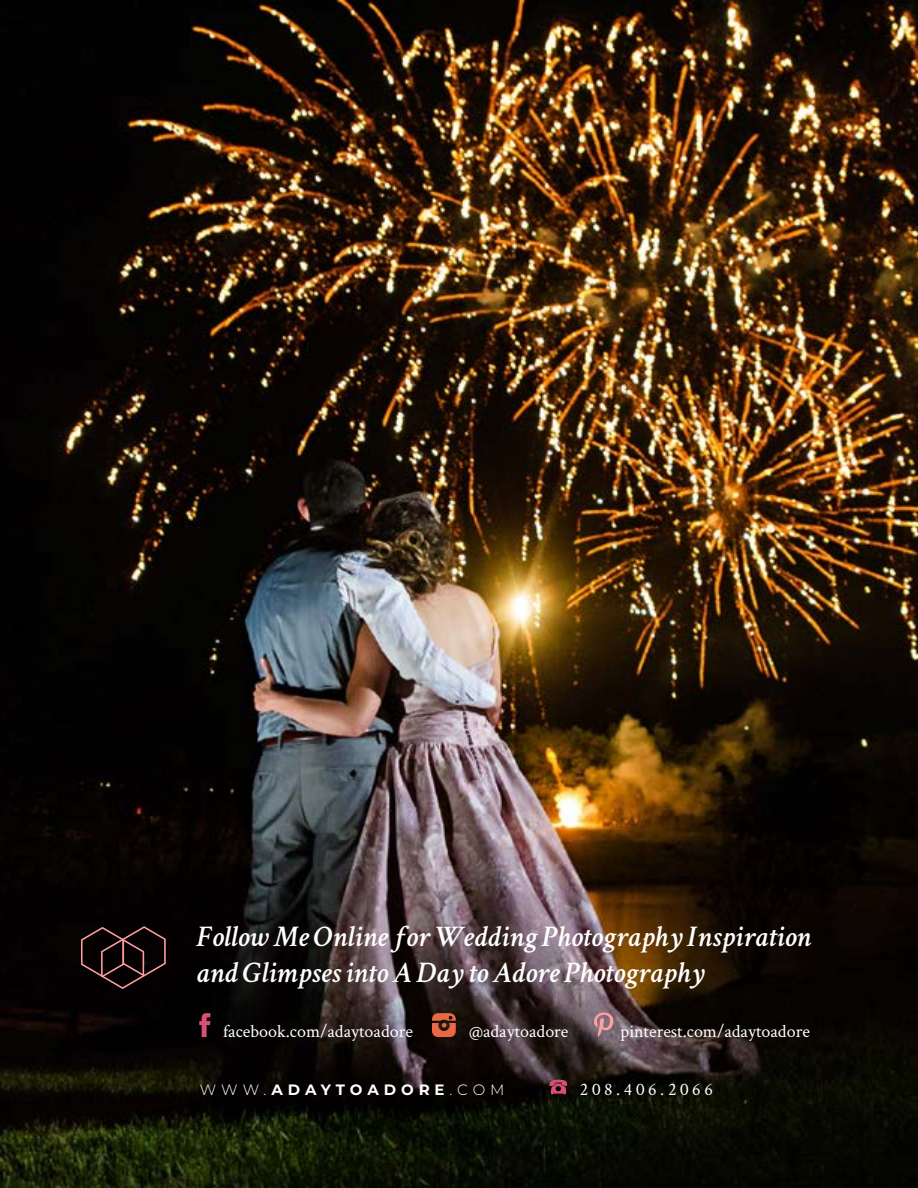
<style>
.page{position:relative;width:918px;height:1188px;background:#fff}
.page>*{position:absolute;margin:0;border:0;box-sizing:border-box;transform-origin:0 0}
.t1{font:italic 600 30px/36px "Crimson Text";color:#fff}
.t2{font:18px "Crimson Text";color:#fff}
.t3{font:18px "Crimson Text";letter-spacing:.2em;color:#fff}
.t4{font:700 15px "Montserrat";letter-spacing:.325em;color:#fff}
.s1{font-weight:300}
</style>
<div class="page">
<img style="left:0;top:0;width:918px;height:1188px">
<svg style="left:80px;top:925px;width:87px;height:65px;background:#211213"></svg>
<svg style="left:199px;top:1013px;width:11px;height:24px"></svg>
<svg style="left:432px;top:1013px;width:24px;height:24px"></svg>
<svg style="left:593px;top:1012px;width:21px;height:25px"></svg>
<svg style="left:549px;top:1079px;width:19px;height:16px"></svg>
<p class="t1" style="left:197px;top:916px;width:616px">Follow Me Online for Wedding Photography Inspiration and Glimpses into A Day to Adore Photography</p>
<p class="t2" style="left:223px;top:1019px;width:191px">facebook.com/adaytoadore</p>
<p class="t2" style="left:469px;top:1019px;width:101px">@adaytoadore</p>
<p class="t2" style="left:620px;top:1019px;width:191px">pinterest.com/adaytoadore</p>
<p class="t4" style="left:200px;top:1078px;width:306px"><span class="s1">WWW.</span>ADAYTOADORE<span class="s1">.COM</span></p>
<p class="t3" style="left:580px;top:1076px;width:134px">208.406.2066</p>
</div>
